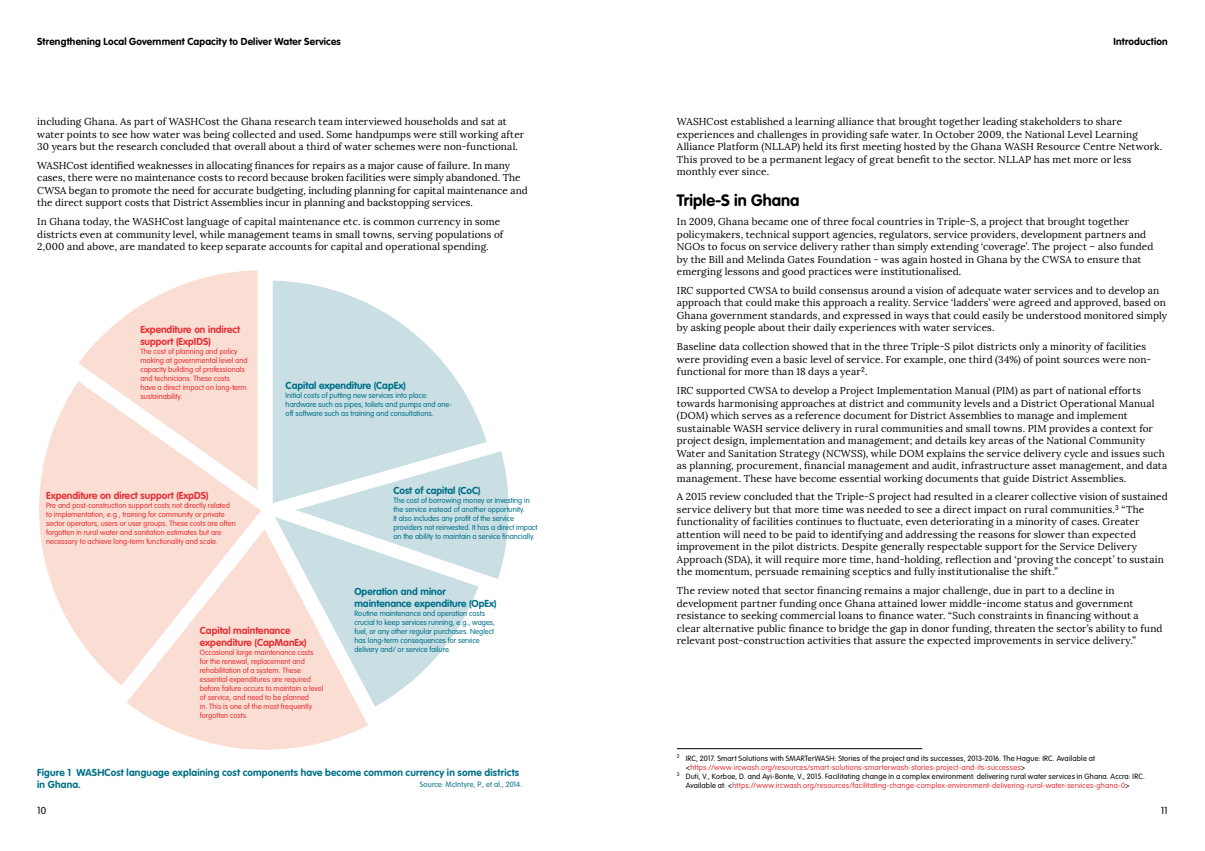
<style>
.page{position:relative;width:1205px;height:851px;background:#fff}
.page>*{position:absolute;margin:0;border:0;box-sizing:border-box;transform-origin:0 0}
.t1{font:700 16.25px "VAG Rounded Std";letter-spacing:.005em;color:#000}
.t2{font:10px/12.5px "Lora";letter-spacing:.01em;color:#000}
.t3{font:700 10px/12px "VAG Rounded Std";letter-spacing:.005em;color:#007088}
.t4{font:700 10px/12px "VAG Rounded Std";color:#e53138}
.t5{font:700 10px "VAG Rounded Std";letter-spacing:.02em;color:#000}
.t6{font:300 10px "VAG Rounded Std";color:#000}
.t7{font:300 7.5px/9px "VAG Rounded Std";color:#e53138}
.t8{font:300 7.5px/9px "VAG Rounded Std";color:#007088}
.t9{font:300 7.5px "VAG Rounded Std";letter-spacing:.03em;color:#000}
.t10{font:300 7.5px "VAG Rounded Std";letter-spacing:.03em;color:#e53138}
.t11{font:300 7.5px "VAG Rounded Std";letter-spacing:.02em;color:#007088}
.s1{color:#000}
</style>
<div class="page">
<svg style="left:130px;top:705px;width:237px;height:45px"></svg>
<svg style="left:80px;top:270px;width:178px;height:91px"></svg>
<svg style="left:39px;top:361px;width:219px;height:344px"></svg>
<svg style="left:272px;top:280px;width:212px;height:153px"></svg>
<svg style="left:251px;top:597px;width:223px;height:129px"></svg>
<svg style="left:236px;top:433px;width:12px;height:164px"></svg>
<svg style="left:248px;top:433px;width:261px;height:164px"></svg>
<hr style="left:677px;top:748px;width:245px;height:1px;background:#000">
<p class="t5" style="left:37px;top:36px;width:305px">Strengthening Local Government Capacity to Deliver Water Services</p>
<p class="t5" style="left:1113px;top:36px;width:56px">Introduction</p>
<p class="t2" style="left:37px;top:115px;width:488px">including Ghana. As part of WASHCost the Ghana research team interviewed households and sat at water points to see how water was being collected and used. Some handpumps were still working after<br>30 years but the research concluded that overall about a third of water schemes were non-functional.</p>
<p class="t2" style="left:37px;top:159px;width:492px">WASHCost identified weaknesses in allocating finances for repairs as a major cause of failure. In many cases, there were no maintenance costs to record because broken facilities were simply abandoned. The CWSA began to promote the need for accurate budgeting, including planning for capital maintenance and the direct support costs that District Assemblies incur in planning and backstopping services.</p>
<p class="t2" style="left:37px;top:215px;width:468px">In Ghana today, the WASHCost language of capital maintenance etc. is common currency in some districts even at community level, while management teams in small towns, serving populations of<br>2,000 and above, are mandated to keep separate accounts for capital and operational spending.</p>
<p class="t4" style="left:140px;top:324px;width:101px">Expenditure on indirect support (ExpIDS)</p>
<p class="t7" style="left:140px;top:347px;width:109px">The cost of planning and policy making at governmental level and capacity building of professionals and technicians. These costs<br>have a direct impact on long-term sustainability.</p>
<p class="t4" style="left:46px;top:490px;width:164px">Expenditure on direct support (ExpDS)</p>
<p class="t7" style="left:46px;top:501px;width:191px">Pre and post-construction support costs not directly related to implementation, e.g., training for community or private sector operators, users or user groups. These costs are often forgotten in rural water and sanitation estimates but are necessary to achieve long-term functionality and scale.</p>
<p class="t3" style="left:286px;top:380px;width:122px">Capital expenditure (CapEx)</p>
<p class="t8" style="left:286px;top:391px;width:168px">Initial costs of putting new services into place: hardware such as pipes, toilets and pumps and one&shy;off software such as training and consultations.</p>
<p class="t3" style="left:393px;top:484px;width:89px">Cost of capital (CoC)</p>
<p class="t8" style="left:393px;top:496px;width:146px">The cost of borrowing money or investing in the service instead of another opportunity.<br>It also includes any profit of the service providers not reinvested. It has a direct impact on the ability to maintain a service financially.</p>
<p class="t4" style="left:200px;top:624px;width:108px">Capital maintenance expenditure (CapManEx)</p>
<p class="t7" style="left:200px;top:647px;width:125px">Occasional large maintenance costs for the renewal, replacement and rehabilitation of a system. These essential expenditures are required before failure occurs to maintain a level of service, and need to be planned<br>in. This is one of the most frequently forgotten costs.</p>
<p class="t3" style="left:354px;top:585px;width:144px">Operation and minor maintenance expenditure (OpEx)</p>
<p class="t8" style="left:354px;top:609px;width:142px">Routine maintenance and operation costs crucial to keep services running, e.g., wages, fuel, or any other regular purchases. Neglect has long-term consequences for service delivery and/ or service failure.</p>
<p class="t3" style="left:37px;top:766px;width:483px;line-height:12.5px">Figure 1 WASHCost language explaining cost components have become common currency in some districts in Ghana.</p>
<p class="t11" style="left:420px;top:779px;width:104px">Source: McIntyre, P., et al., 2014.</p>
<p class="t2" style="left:677px;top:115px;width:487px">WASHCost established a learning alliance that brought together leading stakeholders to share experiences and challenges in providing safe water. In October 2009, the National Level Learning Alliance Platform (NLLAP) held its first meeting hosted by the Ghana WASH Resource Centre Network.<br>This proved to be a permanent legacy of great benefit to the sector. NLLAP has met more or less monthly ever since.</p>
<h1 class="t1" style="left:677px;top:191px;width:124px">Triple-S in Ghana</h1>
<p class="t2" style="left:677px;top:215px;width:478px">In 2009, Ghana became one of three focal countries in Triple-S, a project that brought together policymakers, technical support agencies, regulators, service providers, development partners and NGOs to focus on service delivery rather than simply extending ‘coverage’. The project – also funded by the Bill and Melinda Gates Foundation - was again hosted in Ghana by the CWSA to ensure that emerging lessons and good practices were institutionalised.</p>
<p class="t2" style="left:677px;top:284px;width:492px">IRC supported CWSA to build consensus around a vision of adequate water services and to develop an approach that could make this approach a reality. Service ‘ladders’ were agreed and approved, based on Ghana government standards, and expressed in ways that could easily be understood monitored simply by asking people about their daily experiences with water services.</p>
<p class="t2" style="left:677px;top:340px;width:476px">Baseline data collection showed that in the three Triple-S pilot districts only a minority of facilities were providing even a basic level of service. For example, one third (34%) of point sources were non&shy;functional for more than 18 days a year<sup>2</sup>.</p>
<p class="t2" style="left:677px;top:384px;width:492px">IRC supported CWSA to develop a Project Implementation Manual (PIM) as part of national efforts towards harmonising approaches at district and community levels and a District Operational Manual (DOM) which serves as a reference document for District Assemblies to manage and implement sustainable WASH service delivery in rural communities and small towns. PIM provides a context for project design, implementation and management; and details key areas of the National Community Water and Sanitation Strategy (NCWSS), while DOM explains the service delivery cycle and issues such as planning, procurement, financial management and audit, infrastructure asset management, and data management. These have become essential working documents that guide District Assemblies.</p>
<p class="t2" style="left:677px;top:490px;width:492px">A 2015 review concluded that the Triple-S project had resulted in a clearer collective vision of sustained service delivery but that more time was needed to see a direct impact on rural communities.<sup>3</sup> “The functionality of facilities continues to fluctuate, even deteriorating in a minority of cases. Greater attention will need to be paid to identifying and addressing the reasons for slower than expected improvement in the pilot districts. Despite generally respectable support for the Service Delivery Approach (SDA), it will require more time, hand-holding, reflection and ‘proving the concept’ to sustain the momentum, persuade remaining sceptics and fully institutionalise the shift.”</p>
<p class="t2" style="left:677px;top:584px;width:487px">The review noted that sector financing remains a major challenge, due in part to a decline in development partner funding once Ghana attained lower middle-income status and government resistance to seeking commercial loans to finance water. “Such constraints in financing without a clear alternative public finance to bridge the gap in donor funding, threaten the sector’s ability to fund relevant post-construction activities that assure the expected improvements in service delivery.”</p>
<p class="t9" style="left:677px;top:753px;width:420px"><sup>2</sup> IRC, 2017. Smart Solutions with SMARTerWASH: Stories of the project and its successes, 2013-2016. The Hague: IRC. Available at</p>
<p class="t10" style="left:686px;top:762px;width:341px"><span class="s1">&lt;</span>https://www.ircwash.org/resources/smart-solutions-smarterwash-stories-project-and-its-successes<span class="s1">&gt;</span></p>
<p class="t9" style="left:677px;top:771px;width:469px"><sup>3</sup> Duti, V., Korboe, D. and Ayi-Bonte, V., 2015. Facilitating change in a complex environment: delivering rural water services in Ghana. Accra: IRC.</p>
<p class="t10" style="left:686px;top:780px;width:445px"><span class="s1">Available at: &lt;</span>https://www.ircwash.org/resources/facilitating-change-complex-environment-delivering-rural-water-services-ghana-0<span class="s1">&gt;</span></p>
<p class="t6" style="left:37px;top:804px;width:10px">10</p>
<p class="t6" style="left:1161px;top:804px;width:8px">11</p>
</div>
